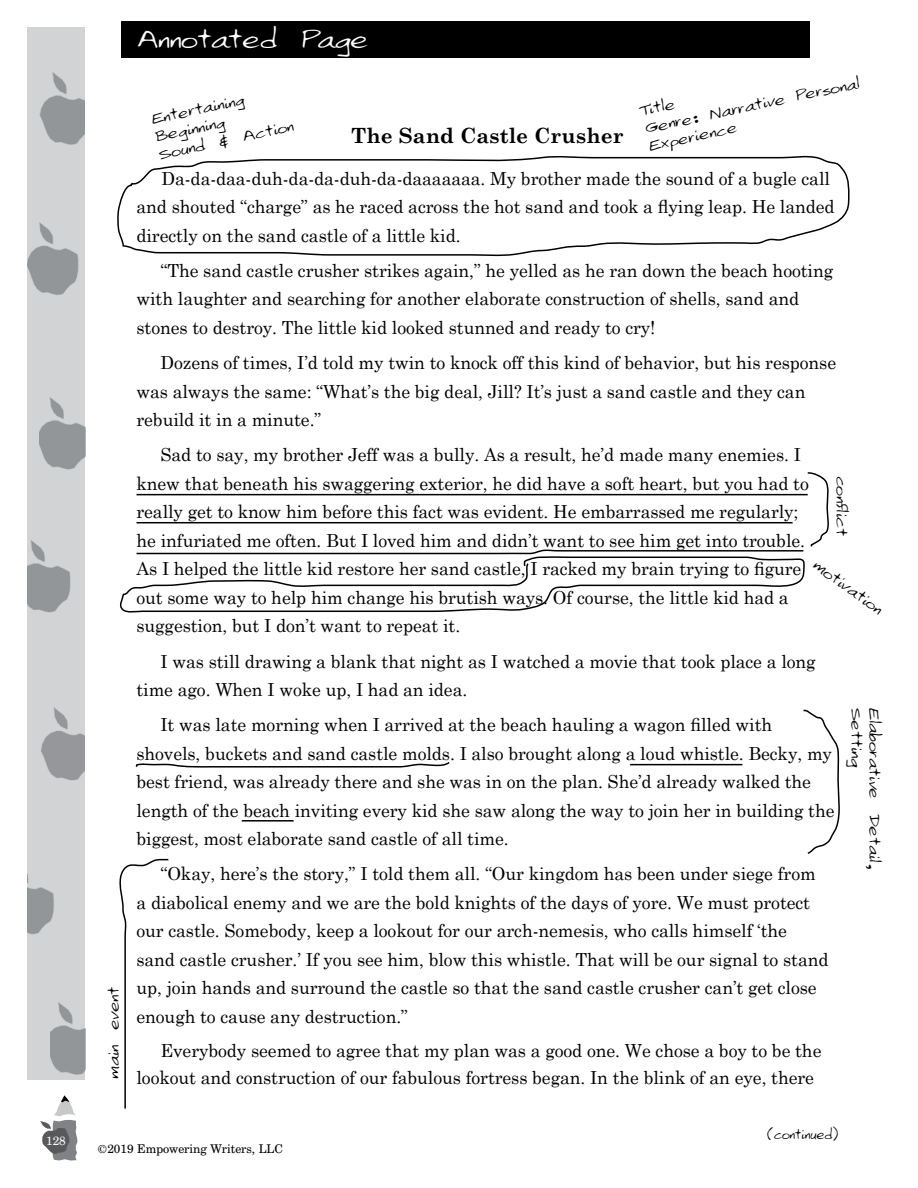
<style>
.page{position:relative;width:918px;height:1188px;background:#fff}
.page>*{position:absolute;margin:0;border:0;box-sizing:border-box;transform-origin:0 0}
.t1{font:25.5px "Larkins Hand";color:#fff;scale:1.15 1}
.t2{font:700 21px "Century Schoolbook";color:#000}
.t3{font:18px/28.5px "Century Schoolbook";letter-spacing:-.005em;color:#000}
.t4{font:15px/18px "Larkins Hand";color:#000;scale:1.15 1}
.t5{font:13.5px "Larkins Hand";color:#000}
.t6{font:12px "Century Schoolbook BT";color:#000}
.t7{font:12px "Century Schoolbook BT";color:#fff}
</style>
<div class="page">
<svg style="left:40px;top:1095px;width:37px;height:66px"></svg>
<div style="left:122px;top:22px;width:688px;height:36px;background:#000"></div>
<div style="left:27px;top:27px;width:57px;height:1053px;background:#d1d3d4"></div>
<img style="left:41px;top:707px;width:43px;height:74px">
<img style="left:27px;top:209px;width:58px;height:89px">
<img style="left:39px;top:384px;width:47px;height:93px">
<img style="left:39px;top:72px;width:45px;height:73px">
<img style="left:50px;top:989px;width:36px;height:91px">
<img style="left:28px;top:848px;width:57px;height:94px">
<img style="left:27px;top:526px;width:58px;height:95px">
<svg style="left:119px;top:858px;width:50px;height:251px"></svg>
<svg style="left:135px;top:762px;width:315px;height:6px"></svg>
<hr style="left:630px;top:764px;width:112px;height:1px;background:#000">
<hr style="left:242px;top:820px;width:52px;height:2px;background:#000">
<svg style="left:117px;top:155px;width:733px;height:102px"></svg>
<svg style="left:119px;top:472px;width:710px;height:141px"></svg>
<svg style="left:803px;top:710px;width:37px;height:144px"></svg>
<p class="t7" style="left:46px;top:1133px;width:21px">128</p>
<p class="t4" style="left:105px;top:1079px;width:82px;rotate:-90deg">main event</p>
<p class="t1" style="left:135px;top:24px;width:204px">Annotated Page</p>
<p class="t4" style="left:639px;top:102px;width:193px;rotate:-12deg">Title<br>Genre: Narrative Personal<br>Experience</p>
<p class="t4" style="left:149px;top:110px;width:122px;rotate:-12deg">Entertaining<br>Beginning<br>Sound &amp; Action</p>
<p class="t2" style="left:351px;top:122px;width:274px">The Sand Castle Crusher</p>
<p class="t3" style="left:136px;top:163px;width:700px;text-indent:25px">Da-da-daa-duh-da-da-duh-da-daaaaaaa. My brother made the sound of a bugle call and shouted “charge” as he raced across the hot sand and took a flying leap. He landed directly on the sand castle of a little kid.</p>
<p class="t3" style="left:136px;top:256px;width:698px;text-indent:24px">“The sand castle crusher strikes again,” he yelled as he ran down the beach hooting with laughter and searching for another elaborate construction of shells, sand and stones to destroy. The little kid looked stunned and ready to cry!</p>
<p class="t3" style="left:136px;top:348px;width:701px;text-indent:24px">Dozens of times, I’d told my twin to knock off this kind of behavior, but his response was always the same: “What’s the big deal, Jill? It’s just a sand castle and they can rebuild it in a minute.”</p>
<p class="t3" style="left:136px;top:440px;width:674px;text-indent:24px">Sad to say, my brother Jeff was a bully. As a result, he’d made many enemies. I knew that beneath his swaggering exterior, he did have a soft heart, but you had to really get to know him before this fact was evident. He embarrassed me regularly; he infuriated me often. But I loved him and didn’t want to see him get into trouble.<br>As I helped the little kid restore her sand castle, I racked my brain trying to figure out some way to help him change his brutish ways. Of course, the little kid had a suggestion, but I don’t want to repeat it.</p>
<p class="t3" style="left:136px;top:646px;width:681px;text-indent:24px">I was still drawing a blank that night as I watched a movie that took place a long time ago. When I woke up, I had an idea.</p>
<p class="t3" style="left:136px;top:710px;width:700px;text-indent:24px">It was late morning when I arrived at the beach hauling a wagon filled with shovels, buckets and sand castle molds. I also brought along a loud whistle. Becky, my best friend, was already there and she was in on the plan. She’d already walked the length of the beach inviting every kid she saw along the way to join her in building the biggest, most elaborate sand castle of all time.</p>
<p class="t3" style="left:136px;top:859px;width:694px;text-indent:24px">“Okay, here’s the story,” I told them all. “Our kingdom has been under siege from a diabolical enemy and we are the bold knights of the days of yore. We must protect our castle. Somebody, keep a lookout for our arch-nemesis, who calls himself ‘the sand castle crusher.’ If you see him, blow this whistle. That will be our signal to stand up, join hands and surround the castle so that the sand castle crusher can’t get close enough to cause any destruction.”</p>
<p class="t3" style="left:161px;top:1036px;width:662px">Everybody seemed to agree that my plan was a good one. We chose a boy to be the</p>
<p class="t4" style="left:851px;top:476px;width:54px;rotate:90deg">conflict</p>
<p class="t4" style="left:820px;top:556px;width:72px;rotate:36deg">motivation</p>
<p class="t4" style="left:866px;top:707px;width:54px;rotate:90deg">Setting</p>
<p class="t4" style="left:884px;top:707px;width:143px;rotate:90deg">Elaborative Detail,</p>
<p class="t3" style="left:136px;top:1063px;width:679px">lookout and construction of our fabulous fortress began. In the blink of an eye, there</p>
<p class="t5" style="left:768px;top:1127px;width:72px">(continued)</p>
<p class="t6" style="left:98px;top:1141px;width:187px">©2019 Empowering Writers, LLC</p>
</div>
